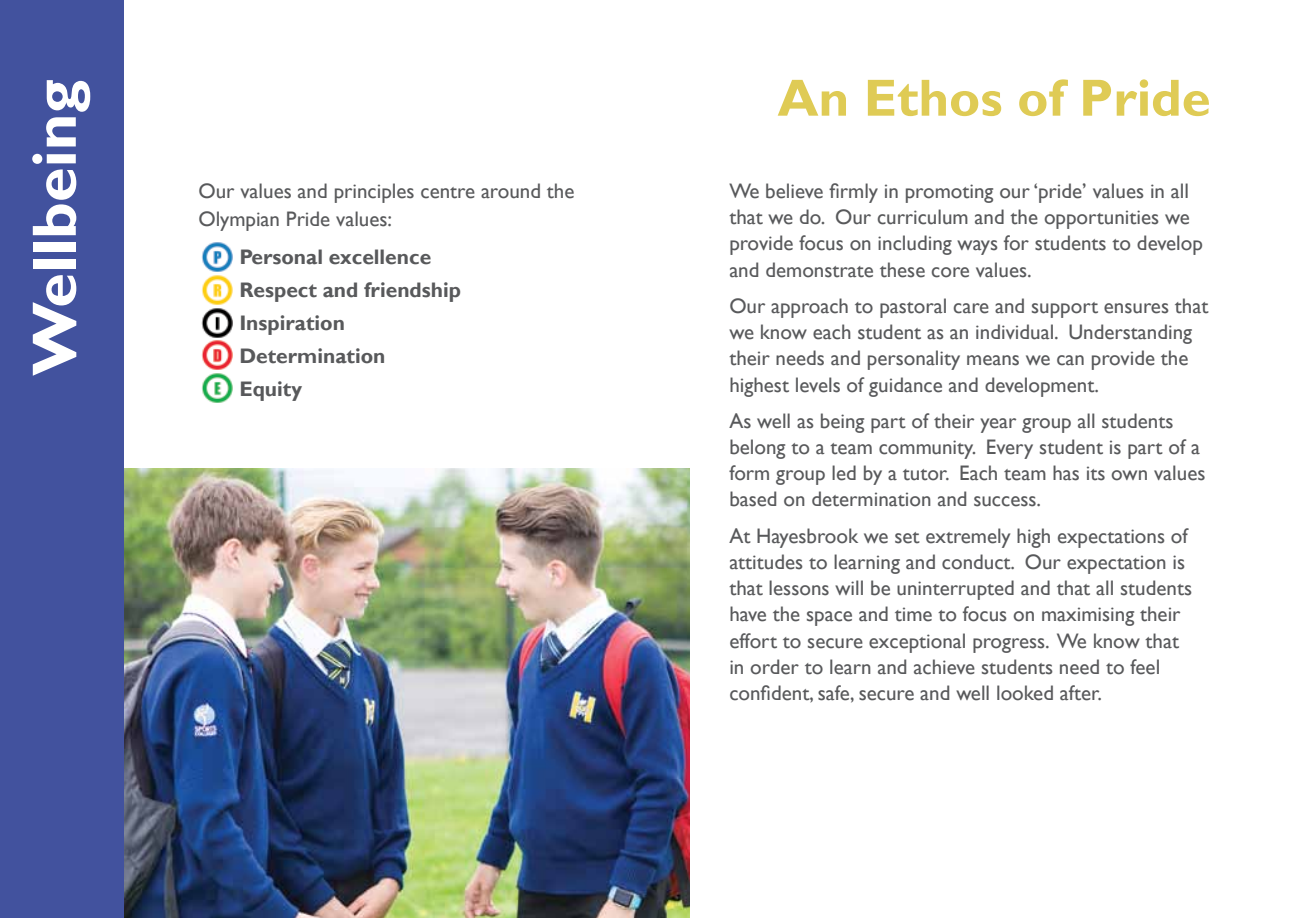
<style>
.page{position:relative;width:1290px;height:918px;background:#fff}
.page>*{position:absolute;margin:0;border:0;box-sizing:border-box;transform-origin:0 0}
.t1{font:700 63px "Gill Sans";color:#fff}
.t2{font:700 52.5px "Gill Sans";color:#dfcb55}
.t3{font:21px/26.2px "Gill Sans";color:#58595b}
.t4{font:700 21px/32.9px "Gill Sans";color:#58595b}
</style>
<div class="page">
<div style="left:0;top:0;width:124px;height:918px;background:#42529e"></div>
<img style="left:124px;top:469px;width:566px;height:449px">
<img style="left:201px;top:242px;width:31px;height:63px">
<img style="left:201px;top:308px;width:31px;height:62px">
<img style="left:201px;top:373px;width:31px;height:30px">
<h1 class="t1" style="left:17px;top:376px;width:298px;rotate:-90deg">Wellbeing</h1>
<p class="t3" style="left:198px;top:177px;width:377px;line-height:28px">Our values and principles centre around the<br>Olympian Pride values:</p>
<p class="t4" style="left:239px;top:241px;width:223px">Personal excellence<br>Respect and friendship<br>Inspiration<br>Determination<br>Equity</p>
<h2 class="t2" style="left:777px;top:66px;width:435px">An Ethos of Pride</h2>
<p class="t3" style="left:729px;top:178px;width:475px">We believe firmly in promoting our ‘pride’ values in all that we do. Our curriculum and the opportunities we provide focus on including ways for students to develop and demonstrate these core values.</p>
<p class="t3" style="left:729px;top:293px;width:480px">Our approach to pastoral care and support ensures that we know each student as an individual. Understanding their needs and personality means we can provide the highest levels of guidance and development.</p>
<p class="t3" style="left:729px;top:408px;width:478px">As well as being part of their year group all students belong to a team community. Every student is part of a form group led by a tutor. Each team has its own values based on determination and success.</p>
<p class="t3" style="left:729px;top:523px;width:464px">At Hayesbrook we set extremely high expectations of attitudes to learning and conduct. Our expectation is that lessons will be uninterrupted and that all students have the space and time to focus on maximising their effort to secure exceptional progress. We know that in order to learn and achieve students need to feel confident, safe, secure and well looked after.</p>
</div>
